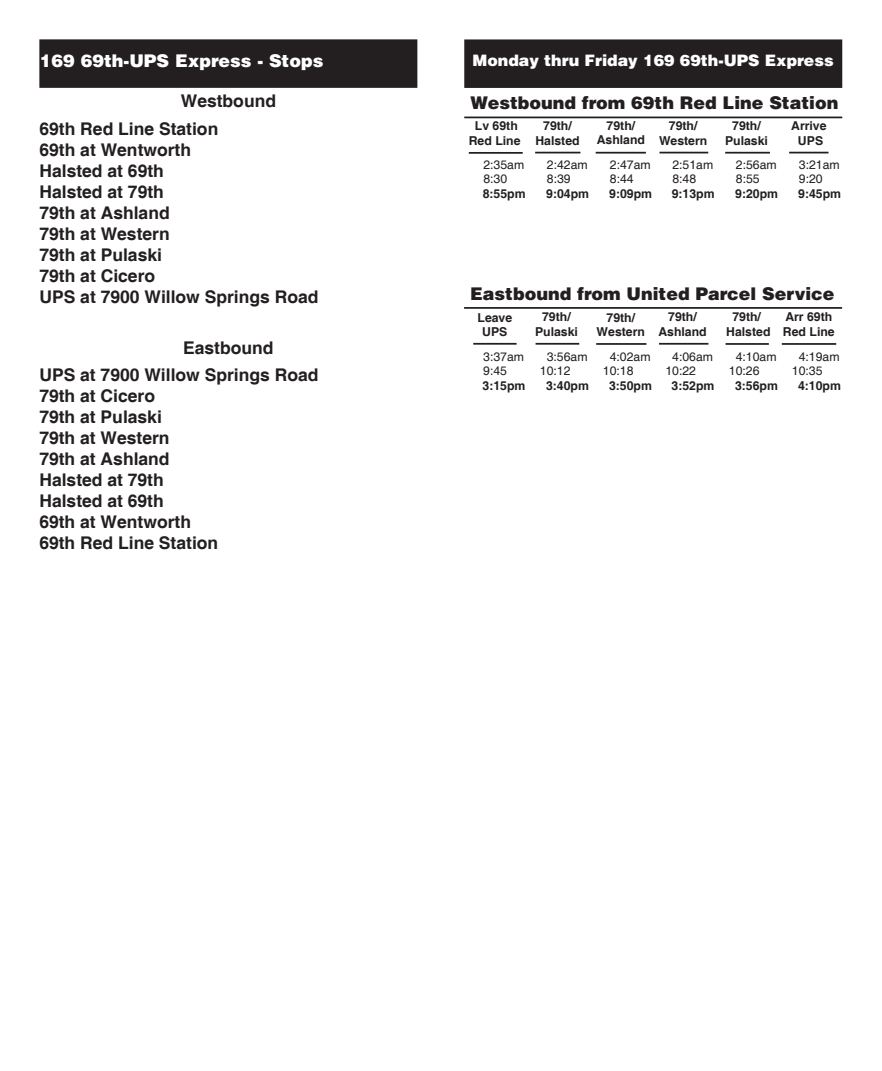
<style>
.page{position:relative;width:882px;height:1071px;background:#fff}
.page>*{position:absolute;margin:0;border:0;box-sizing:border-box;transform-origin:0 0}
.t1{font:700 17.5px/21px "Helvetica";color:#231f20}
.t2{font:900 17.5px "Helvetica";color:#231f20}
.t3{font:900 17.5px "Helvetica";color:#fff}
.t4{font:900 15.75px "Helvetica";color:#fff}
.t5{font:700 12.25px/14.7px "Helvetica";color:#231f20;text-align:center}
.t6{font:12.25px "Helvetica";color:#231f20}
</style>
<div class="page">
<hr style="left:725px;top:152px;width:45px;height:2px;background:#231f20">
<hr style="left:789px;top:152px;width:40px;height:1px;background:#231f20">
<hr style="left:659px;top:152px;width:49px;height:1px;background:#231f20">
<hr style="left:726px;top:343px;width:43px;height:2px;background:#231f20">
<hr style="left:782px;top:343px;width:54px;height:2px;background:#231f20">
<hr style="left:659px;top:343px;width:49px;height:2px;background:#231f20">
<hr style="left:469px;top:152px;width:54px;height:2px;background:#231f20">
<hr style="left:535px;top:152px;width:45px;height:1px;background:#231f20">
<hr style="left:473px;top:343px;width:44px;height:2px;background:#231f20">
<hr style="left:536px;top:343px;width:43px;height:2px;background:#231f20">
<hr style="left:596px;top:343px;width:50px;height:2px;background:#231f20">
<hr style="left:596px;top:152px;width:50px;height:2px;background:#231f20">
<div style="left:465px;top:40px;width:376px;height:47px;background:#231f20"></div>
<div style="left:464px;top:39px;width:378px;height:49px;border:2px solid #231f20"></div>
<hr style="left:464px;top:117px;width:378px;height:1px;background:#231f20">
<hr style="left:464px;top:307px;width:378px;height:2px;background:#231f20">
<div style="left:40px;top:40px;width:376px;height:47px;background:#231f20"></div>
<div style="left:39px;top:39px;width:378px;height:49px;border:2px solid #231f20"></div>
<p class="t3" style="left:40px;top:49px;width:285px">169 69th-UPS Express - Stops</p>
<p class="t1" style="left:181px;top:92px;width:97px">Westbound</p>
<p class="t1" style="left:39px;top:119px;width:281px">69th Red Line Station<br>69th at Wentworth<br>Halsted at 69th<br>Halsted at 79th<br>79th at Ashland<br>79th at Western<br>79th at Pulaski<br>79th at Cicero<br>UPS at 7900 Willow Springs Road</p>
<p class="t1" style="left:39px;top:335px;width:281px;line-height:27.7px;text-indent:144px">Eastbound<br>UPS at 7900 Willow Springs Road</p>
<p class="t1" style="left:39px;top:386px;width:180px">79th at Cicero<br>79th at Pulaski<br>79th at Western<br>79th at Ashland<br>Halsted at 79th<br>Halsted at 69th<br>69th at Wentworth<br>69th Red Line Station</p>
<p class="t4" style="left:473px;top:50px;width:363px">Monday thru Friday 169 69th-UPS Express</p>
<p class="t2" style="left:470px;top:91px;width:369px">Westbound from 69th Red Line Station</p>
<p class="t5" style="left:469px;top:119px;width:53px">Lv 69th<br>Red Line</p>
<p class="t5" style="left:535px;top:119px;width:46px">79th/<br>Halsted</p>
<p class="t5" style="left:597px;top:119px;width:50px">79th/<br>Ashland</p>
<p class="t5" style="left:659px;top:119px;width:50px">79th/<br>Western</p>
<p class="t5" style="left:725px;top:119px;width:44px">79th/<br>Pulaski</p>
<p class="t5" style="left:791px;top:119px;width:37px">Arrive<br>UPS</p>
<p class="t6" style="left:483px;top:157px;width:42px">2:35am</p>
<p class="t6" style="left:547px;top:157px;width:42px">2:42am</p>
<p class="t6" style="left:610px;top:157px;width:42px">2:47am</p>
<p class="t6" style="left:672px;top:157px;width:42px">2:51am</p>
<p class="t6" style="left:736px;top:157px;width:42px">2:56am</p>
<p class="t6" style="left:799px;top:157px;width:42px">3:21am</p>
<p class="t6" style="left:483px;top:172px;width:25px">8:30</p>
<p class="t6" style="left:547px;top:172px;width:25px">8:39</p>
<p class="t6" style="left:610px;top:172px;width:25px">8:44</p>
<p class="t6" style="left:672px;top:172px;width:25px">8:48</p>
<p class="t6" style="left:736px;top:172px;width:25px">8:55</p>
<p class="t6" style="left:799px;top:172px;width:25px">9:20</p>
<p class="t5" style="left:483px;top:187px;width:44px">8:55pm</p>
<p class="t5" style="left:546px;top:187px;width:44px">9:04pm</p>
<p class="t5" style="left:609px;top:187px;width:44px">9:09pm</p>
<p class="t5" style="left:672px;top:187px;width:44px">9:13pm</p>
<p class="t5" style="left:735px;top:187px;width:44px">9:20pm</p>
<p class="t5" style="left:798px;top:187px;width:44px">9:45pm</p>
<p class="t2" style="left:470px;top:282px;width:366px">Eastbound from United Parcel Service</p>
<p class="t5" style="left:478px;top:310px;width:36px">Leave<br>UPS</p>
<p class="t5" style="left:535px;top:310px;width:44px">79th/<br>Pulaski</p>
<p class="t5" style="left:597px;top:311px;width:50px">79th/<br>Western</p>
<p class="t5" style="left:658px;top:310px;width:50px">79th/<br>Ashland</p>
<p class="t5" style="left:726px;top:310px;width:46px">79th/<br>Halsted</p>
<p class="t5" style="left:783px;top:310px;width:53px;text-align:left">Arr 69th<br>Red Line</p>
<p class="t6" style="left:483px;top:349px;width:42px">3:37am</p>
<p class="t6" style="left:547px;top:349px;width:42px">3:56am</p>
<p class="t6" style="left:610px;top:349px;width:42px">4:02am</p>
<p class="t6" style="left:672px;top:349px;width:42px">4:06am</p>
<p class="t6" style="left:736px;top:349px;width:42px">4:10am</p>
<p class="t6" style="left:799px;top:349px;width:42px">4:19am</p>
<p class="t6" style="left:483px;top:364px;width:25px">9:45</p>
<p class="t6" style="left:540px;top:364px;width:32px">10:12</p>
<p class="t6" style="left:603px;top:364px;width:32px">10:18</p>
<p class="t6" style="left:665px;top:364px;width:32px">10:22</p>
<p class="t6" style="left:729px;top:364px;width:32px">10:26</p>
<p class="t6" style="left:792px;top:364px;width:32px">10:35</p>
<p class="t5" style="left:483px;top:379px;width:44px">3:15pm</p>
<p class="t5" style="left:546px;top:379px;width:44px">3:40pm</p>
<p class="t5" style="left:609px;top:379px;width:44px">3:50pm</p>
<p class="t5" style="left:672px;top:379px;width:44px">3:52pm</p>
<p class="t5" style="left:735px;top:379px;width:44px">3:56pm</p>
<p class="t5" style="left:798px;top:379px;width:44px">4:10pm</p>
</div>
